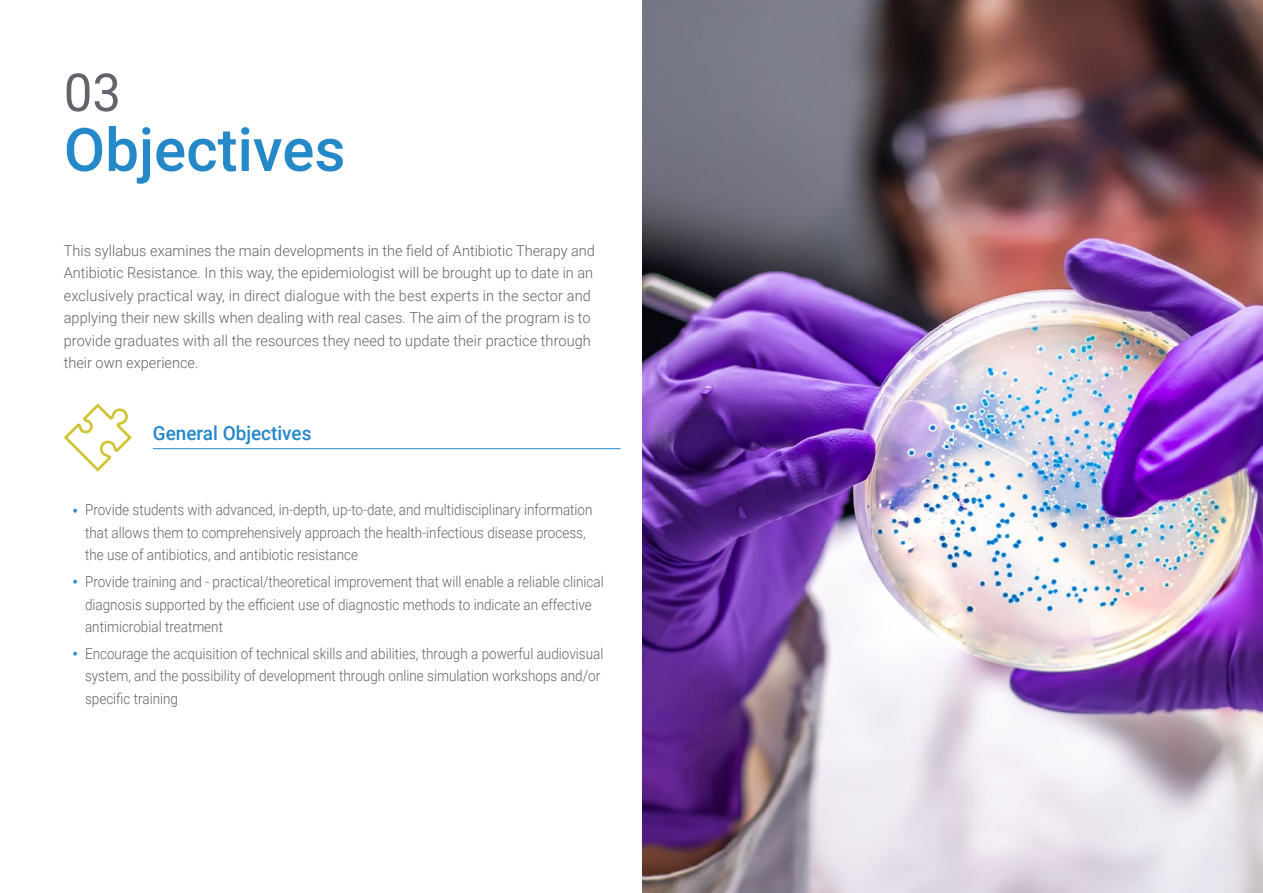
<style>
.page{position:relative;width:1263px;height:893px;background:#fff}
.page>*{position:absolute;margin:0;border:0;box-sizing:border-box;transform-origin:0 0}
.t1{font:500 60px "Roboto";color:#2488c9}
.t2{font:52.5px "Roboto";color:#61646a}
.t3{font:500 19.5px "Roboto";color:#2488c9}
.t4{font:300 15px/22.5px "Roboto";color:#61646a;scale:.9 1}
.t5{font:300 15px/22.5px "Roboto";color:#61646a}
</style>
<div class="page">
<hr style="left:153px;top:448px;width:468px;height:1px;background:#2488c9">
<svg style="left:64px;top:403px;width:68px;height:69px"></svg>
<img style="left:642px;top:0;width:621px;height:893px">
<h2 class="t2" style="left:64px;top:56px;width:59px">03</h2>
<h1 class="t1" style="left:64px;top:108px;width:283px">Objectives</h1>
<p class="t5" style="left:64px;top:239px;width:533px">This syllabus examines the main developments in the field of Antibiotic Therapy and Antibiotic Resistance. In this way, the epidemiologist will be brought up to date in an exclusively practical way, in direct dialogue with the best experts in the sector and applying their new skills when dealing with real cases. The aim of the program is to provide graduates with all the resources they need to update their practice through their own experience.</p>
<h3 class="t3" style="left:153px;top:420px;width:160px">General Objectives</h3>
<p class="t4" style="left:85px;top:498px;width:565px">Provide students with advanced, in-depth, up-to-date, and multidisciplinary information that allows them to comprehensively approach the health-infectious disease process, the use of antibiotics, and antibiotic resistance</p>
<p class="t4" style="left:85px;top:570px;width:578px">Provide training and - practical/theoretical improvement that will enable a reliable clinical diagnosis supported by the efficient use of diagnostic methods to indicate an effective antimicrobial treatment</p>
<p class="t4" style="left:85px;top:642px;width:577px">Encourage the acquisition of technical skills and abilities, through a powerful audiovisual system, and the possibility of development through online simulation workshops and/or specific training</p>
</div>
